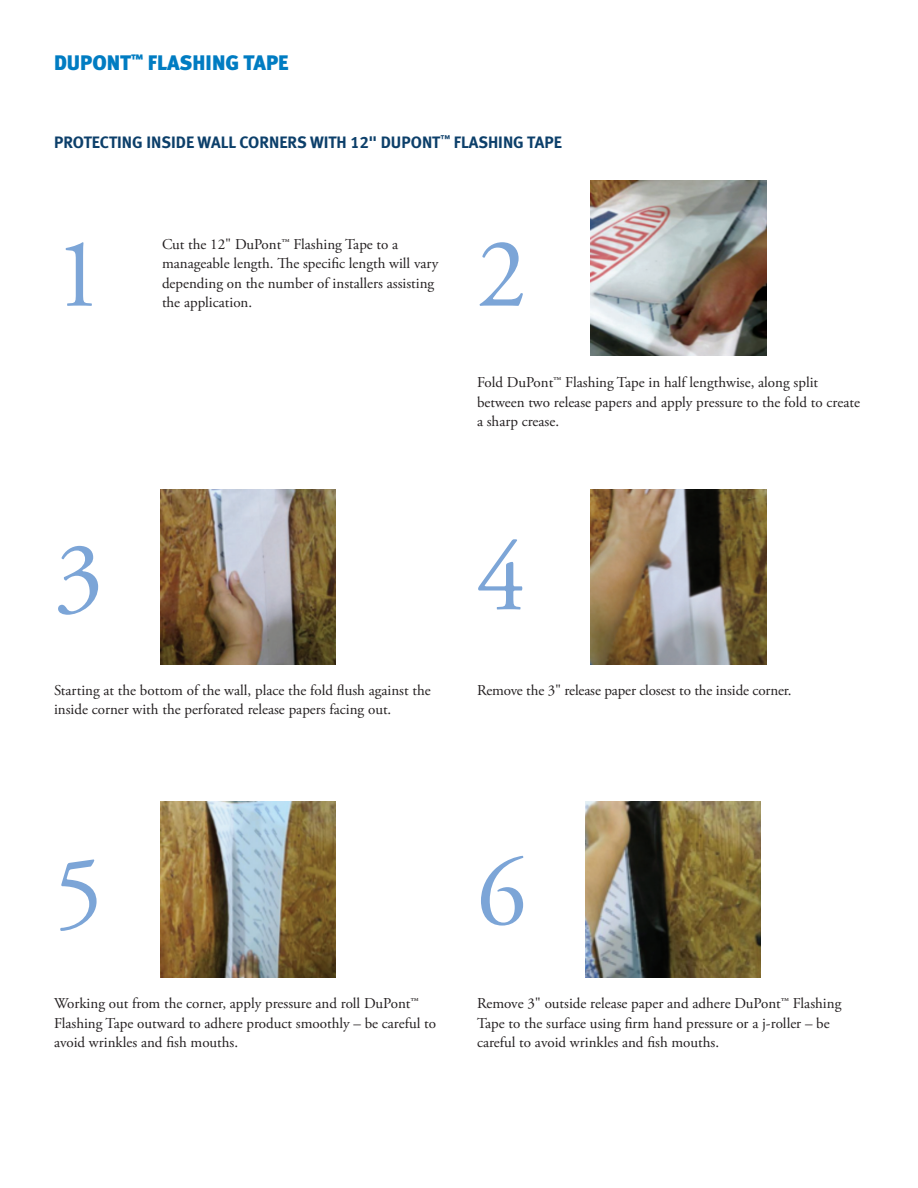
<style>
.page{position:relative;width:918px;height:1188px;background:#fff}
.page>*{position:absolute;margin:0;border:0;box-sizing:border-box;transform-origin:0 0}
.t1{font:99px "Adobe Garamond Pro";color:#7ca5d7}
.t2{font:21px "Meta Black LF";color:#007cc2}
.t3{font:16.5px "Meta Bold LF";color:#0c3f6a}
.t4{font:15px/19.5px "Adobe Garamond Pro";color:#231f20}
</style>
<div class="page">
<img style="left:160px;top:802px;width:176px;height:176px">
<img style="left:585px;top:802px;width:176px;height:176px">
<img style="left:591px;top:180px;width:175px;height:176px">
<img style="left:160px;top:489px;width:176px;height:176px">
<img style="left:591px;top:489px;width:175px;height:176px">
<h2 class="t2" style="left:54px;top:50px;width:236px">DUPONT<sup>™</sup> FLASHING TAPE</h2>
<p class="t3" style="left:54px;top:132px;width:509px">PROTECTING INSIDE WALL CORNERS WITH 12" DUPONT<sup>™</sup> FLASHING TAPE</p>
<h1 class="t1" style="left:54px;top:215px;width:51px">1</h1>
<p class="t4" style="left:162px;top:235px;width:278px">Cut the 12" DuPont™ Flashing Tape to a manageable length. The specific length will vary depending on the number of installers assisting</p>
<p class="t4" style="left:162px;top:293px;width:92px">the application.</p>
<h1 class="t1" style="left:477px;top:215px;width:51px">2</h1>
<p class="t4" style="left:477px;top:373px;width:384px">Fold DuPont™ Flashing Tape in half lengthwise, along split between two release papers and apply pressure to the fold to create a sharp crease.</p>
<h1 class="t1" style="left:54px;top:518px;width:51px">3</h1>
<h1 class="t1" style="left:476px;top:518px;width:51px">4</h1>
<p class="t4" style="left:54px;top:681px;width:378px">Starting at the bottom of the wall, place the fold flush against the inside corner with the perforated release papers facing out.</p>
<p class="t4" style="left:477px;top:681px;width:316px">Remove the 3" release paper closest to the inside corner.</p>
<h1 class="t1" style="left:54px;top:833px;width:51px">5</h1>
<h1 class="t1" style="left:477px;top:833px;width:51px">6</h1>
<p class="t4" style="left:54px;top:994px;width:384px">Working out from the corner, apply pressure and roll DuPont™<br>Flashing Tape outward to adhere product smoothly – be careful to avoid wrinkles and fish mouths.</p>
<p class="t4" style="left:477px;top:994px;width:366px">Remove 3" outside release paper and adhere DuPont™ Flashing<br>Tape to the surface using firm hand pressure or a j-roller – be careful to avoid wrinkles and fish mouths.</p>
</div>
